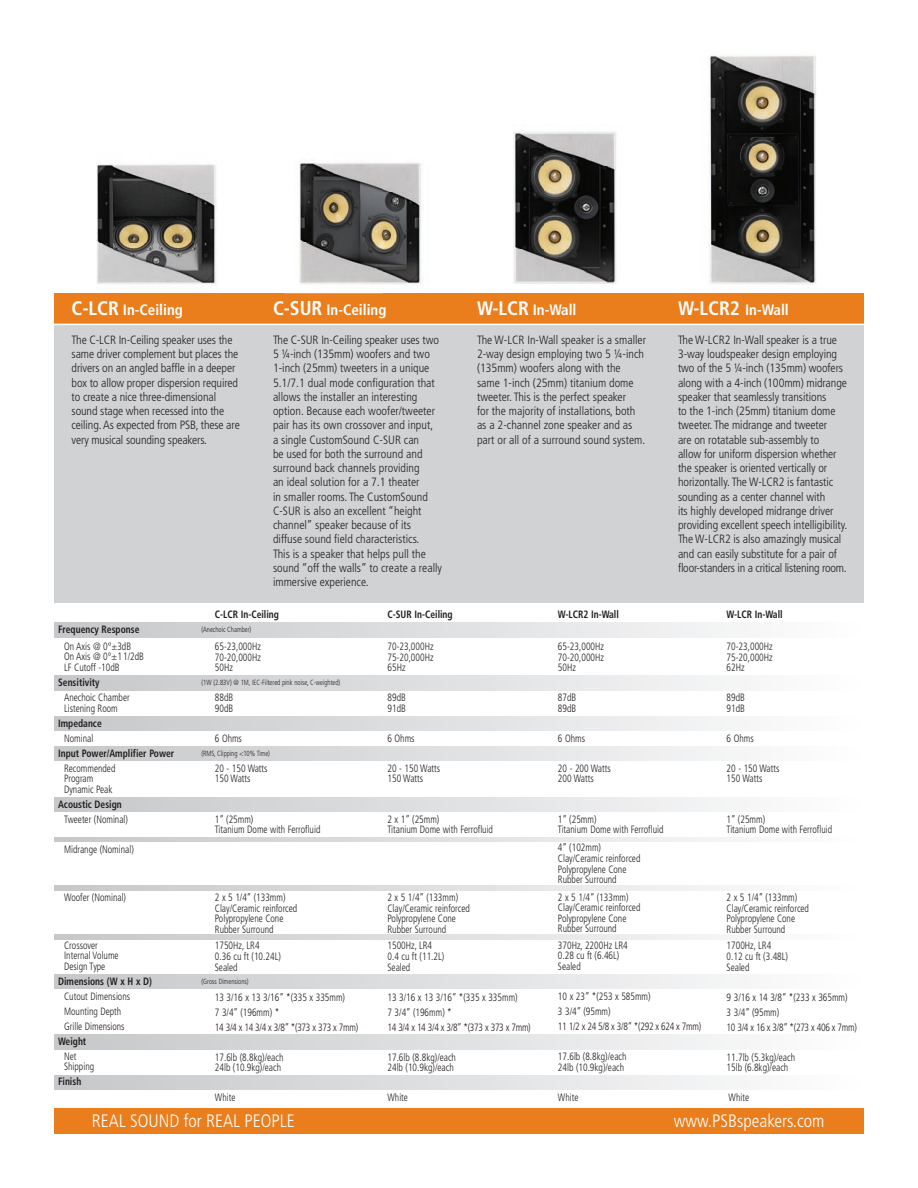
<style>
.page{position:relative;width:918px;height:1188px;background:#fff}
.page>*{position:absolute;margin:0;border:0;box-sizing:border-box;transform-origin:0 0}
.t1{font:300 condensed 18px "Frutiger";color:#fff}
.t2{font:700 condensed 15px "Frutiger";color:#fff}
.t3{font:300 condensed 12px/14.2px "Frutiger";letter-spacing:-.005em;color:#231f20}
.t4{font:300 condensed 10.65px/10.6px "Frutiger";color:#231f20;scale:.9 1}
.t5{font:700 condensed 10.65px "Frutiger";color:#231f20;scale:.9 1}
.t6{font:300 condensed 7.5px "Frutiger";color:#231f20;scale:.9 1}
.s1{font-size:19.5px}
</style>
<div class="page">
<div style="left:54px;top:321px;width:810px;height:281px;background:#d1d2d4"></div>
<div style="left:54px;top:293px;width:810px;height:31px;background:#ea7e1d"></div>
<hr style="left:22px;top:324px;width:844px;height:1px;background:#fff">
<img style="left:707px;top:55px;width:109px;height:230px">
<img style="left:513px;top:131px;width:104px;height:153px">
<img style="left:284px;top:162px;width:139px;height:139px">
<img style="left:292px;top:301px;width:28px;height:1px">
<img style="left:96px;top:162px;width:121px;height:123px">
<svg style="left:54px;top:623px;width:680px;height:14px;background:#dcdddf"></svg>
<svg style="left:54px;top:676px;width:680px;height:14px;background:#dcdddf"></svg>
<svg style="left:54px;top:716px;width:680px;height:15px;background:#dcdddf"></svg>
<svg style="left:54px;top:746px;width:680px;height:15px;background:#dcdddf"></svg>
<svg style="left:54px;top:797px;width:680px;height:15px;background:#dcdddf"></svg>
<svg style="left:54px;top:837px;width:680px;height:5px;background:#dcdddf"></svg>
<svg style="left:54px;top:886px;width:680px;height:4px;background:#dcdddf"></svg>
<svg style="left:54px;top:935px;width:680px;height:4px;background:#dcdddf"></svg>
<svg style="left:54px;top:974px;width:680px;height:15px;background:#dcdddf"></svg>
<svg style="left:54px;top:1035px;width:680px;height:14px;background:#dcdddf"></svg>
<svg style="left:54px;top:1075px;width:680px;height:15px;background:#dcdddf"></svg>
<div style="left:54px;top:1108px;width:810px;height:26px;background:#ea7e1d"></div>
<p class="t2" style="left:72px;top:301px;width:113px"><span class="s1">C-LCR</span> In-Ceiling</p>
<p class="t3" style="left:72px;top:333px;width:170px">The C-LCR In-Ceiling speaker uses the same driver complement but places the drivers on an angled baffle in a deeper box to allow proper dispersion required to create a nice three-dimensional sound stage when recessed into the ceiling. As expected from PSB, these are very musical sounding speakers.</p>
<p class="t2" style="left:273px;top:301px;width:115px"><span class="s1">C-SUR</span> In-Ceiling</p>
<p class="t3" style="left:273px;top:333px;width:171px">The C-SUR In-Ceiling speaker uses two 5 ¼-inch (135mm) woofers and two 1-inch (25mm) tweeters in a unique 5.1/7.1 dual mode configuration that allows the installer an interesting option. Because each woofer/tweeter pair has its own crossover and input,<br>a single CustomSound C-SUR can<br>be used for both the surround and surround back channels providing<br>an ideal solution for a 7.1 theater<br>in smaller rooms. The CustomSound C-SUR is also an excellent “height channel” speaker because of its diffuse sound field characteristics.<br>This is a speaker that helps pull the sound “off the walls” to create a really immersive experience.</p>
<p class="t2" style="left:477px;top:301px;width:101px"><span class="s1">W-LCR</span> In-Wall</p>
<p class="t3" style="left:477px;top:333px;width:171px">The W-LCR In-Wall speaker is a smaller 2-way design employing two 5 ¼-inch (135mm) woofers along with the same 1-inch (25mm) titanium dome tweeter. This is the perfect speaker<br>for the majority of installations, both as a 2-channel zone speaker and as part or all of a surround sound system.</p>
<p class="t2" style="left:678px;top:301px;width:112px"><span class="s1">W-LCR2</span> In-Wall</p>
<p class="t3" style="left:678px;top:333px;width:171px">The W-LCR2 In-Wall speaker is a true 3-way loudspeaker design employing two of the 5 ¼-inch (135mm) woofers along with a 4-inch (100mm) midrange speaker that seamlessly transitions<br>to the 1-inch (25mm) titanium dome tweeter. The midrange and tweeter<br>are on rotatable sub-assembly to<br>allow for uniform dispersion whether the speaker is oriented vertically or horizontally. The W-LCR2 is fantastic sounding as a center channel with<br>its highly developed midrange driver providing excellent speech intelligibility.<br>The W-LCR2 is also amazingly musical and can easily substitute for a pair of floor-standers in a critical listening room.</p>
<p class="t5" style="left:58px;top:623px;width:92px">Frequency Response</p>
<p class="t4" style="left:64px;top:641px;width:90px">On Axis @ 0°±3dB<br>On Axis @ 0°±1 1/2dB<br>LF Cutoff -10dB</p>
<p class="t5" style="left:58px;top:676px;width:48px">Sensitivity</p>
<p class="t4" style="left:64px;top:692px;width:74px">Anechoic Chamber<br>Listening Room</p>
<p class="t5" style="left:58px;top:717px;width:50px">Impedance</p>
<p class="t4" style="left:64px;top:733px;width:34px">Nominal</p>
<p class="t5" style="left:58px;top:746px;width:131px">Input Power/Amplifier Power</p>
<p class="t4" style="left:64px;top:763px;width:58px">Recommended<br>Program<br>Dynamic Peak</p>
<p class="t5" style="left:58px;top:798px;width:72px">Acoustic Design</p>
<p class="t4" style="left:64px;top:814px;width:72px">Tweeter (Nominal)</p>
<p class="t4" style="left:64px;top:844px;width:79px">Midrange (Nominal)</p>
<p class="t4" style="left:64px;top:892px;width:70px">Woofer (Nominal)</p>
<p class="t4" style="left:64px;top:940px;width:62px">Crossover<br>Internal Volume<br>Design Type</p>
<p class="t5" style="left:58px;top:975px;width:106px">Dimensions (W x H x D)</p>
<p class="t4" style="left:64px;top:989px;width:75px;line-height:15px">Cutout Dimensions<br>Mounting Depth<br>Grille Dimensions</p>
<p class="t5" style="left:58px;top:1035px;width:33px">Weight</p>
<p class="t4" style="left:64px;top:1051px;width:35px">Net<br>Shipping</p>
<p class="t5" style="left:58px;top:1075px;width:27px">Finish</p>
<p class="t5" style="left:215px;top:608px;width:73px">C-LCR In-Ceiling</p>
<p class="t4" style="left:215px;top:641px;width:53px;text-align:justify">65-23,000Hz 70-20,000Hz 50Hz</p>
<p class="t4" style="left:215px;top:692px;width:22px">88dB<br>90dB</p>
<p class="t4" style="left:215px;top:733px;width:32px">6 Ohms</p>
<p class="t4" style="left:215px;top:763px;width:60px">20 - 150 Watts<br>150 Watts</p>
<p class="t4" style="left:215px;top:814px;width:119px">1” (25mm)<br>Titanium Dome with Ferrofluid</p>
<p class="t6" style="left:201px;top:625px;width:57px">(Anechoic Chamber)</p>
<p class="t6" style="left:201px;top:678px;width:156px">(1W (2.83V) @ 1M, IEC-Filtered pink noise, C-weighted)</p>
<p class="t6" style="left:201px;top:749px;width:78px">(RMS, Clipping &lt;10% Time)</p>
<p class="t4" style="left:215px;top:892px;width:93px">2 x 5 1/4” (133mm)<br>Clay/Ceramic reinforced<br>Polypropylene Cone<br>Rubber Surround</p>
<p class="t4" style="left:215px;top:940px;width:75px">1750Hz, LR4<br>0.36 cu ft (10.24L)<br>Sealed</p>
<p class="t4" style="left:215px;top:989px;width:161px;line-height:15px">13 3/16 x 13 3/16” *(335 x 335mm)<br>7 3/4” (196mm) *<br>14 3/4 x 14 3/4 x 3/8” *(373 x 373 x 7mm)</p>
<p class="t4" style="left:215px;top:1052px;width:78px">17.6lb (8.8kg)/each<br>24lb (10.9kg)/each</p>
<p class="t4" style="left:215px;top:1092px;width:24px">White</p>
<p class="t6" style="left:201px;top:977px;width:54px">(Gross Dimensions)</p>
<p class="t5" style="left:388px;top:608px;width:74px">C-SUR In-Ceiling</p>
<p class="t4" style="left:388px;top:641px;width:53px;text-align:justify">70-23,000Hz 75-20,000Hz 65Hz</p>
<p class="t4" style="left:388px;top:692px;width:22px">89dB<br>91dB</p>
<p class="t4" style="left:388px;top:733px;width:32px">6 Ohms</p>
<p class="t4" style="left:388px;top:763px;width:60px">20 - 150 Watts<br>150 Watts</p>
<p class="t4" style="left:388px;top:814px;width:119px">2 x 1” (25mm)<br>Titanium Dome with Ferrofluid</p>
<p class="t4" style="left:388px;top:892px;width:93px">2 x 5 1/4” (133mm)<br>Clay/Ceramic reinforced<br>Polypropylene Cone<br>Rubber Surround</p>
<p class="t4" style="left:388px;top:940px;width:65px">1500Hz, LR4<br>0.4 cu ft (11.2L)<br>Sealed</p>
<p class="t4" style="left:388px;top:989px;width:161px;line-height:15px">13 3/16 x 13 3/16” *(335 x 335mm)<br>7 3/4” (196mm) *<br>14 3/4 x 14 3/4 x 3/8” *(373 x 373 x 7mm)</p>
<p class="t4" style="left:388px;top:1052px;width:78px">17.6lb (8.8kg)/each<br>24lb (10.9kg)/each</p>
<p class="t4" style="left:388px;top:1092px;width:24px">White</p>
<p class="t5" style="left:558px;top:608px;width:69px">W-LCR2 In-Wall</p>
<p class="t4" style="left:558px;top:641px;width:53px;text-align:justify">65-23,000Hz 70-20,000Hz 50Hz</p>
<p class="t4" style="left:558px;top:692px;width:22px">87dB<br>89dB</p>
<p class="t4" style="left:558px;top:733px;width:32px">6 Ohms</p>
<p class="t4" style="left:558px;top:763px;width:60px">20 - 200 Watts<br>200 Watts</p>
<p class="t4" style="left:558px;top:814px;width:119px">1” (25mm)<br>Titanium Dome with Ferrofluid</p>
<p class="t4" style="left:558px;top:843px;width:93px">4” (102mm)<br>Clay/Ceramic reinforced<br>Polypropylene Cone<br>Rubber Surround</p>
<p class="t4" style="left:558px;top:892px;width:93px">2 x 5 1/4” (133mm)<br>Clay/Ceramic reinforced<br>Polypropylene Cone<br>Rubber Surround</p>
<p class="t4" style="left:558px;top:940px;width:79px">370Hz, 2200Hz LR4<br>0.28 cu ft (6.46L)<br>Sealed</p>
<p class="t4" style="left:558px;top:989px;width:161px;line-height:15px">10 x 23” *(253 x 585mm)<br>3 3/4” (95mm)<br>11 1/2 x 24 5/8 x 3/8” *(292 x 624 x 7mm)</p>
<p class="t4" style="left:558px;top:1051px;width:78px">17.6lb (8.8kg)/each<br>24lb (10.9kg)/each</p>
<p class="t4" style="left:558px;top:1092px;width:24px">White</p>
<p class="t5" style="left:727px;top:608px;width:64px">W-LCR In-Wall</p>
<p class="t4" style="left:727px;top:641px;width:53px;text-align:justify">70-23,000Hz 75-20,000Hz 62Hz</p>
<p class="t4" style="left:727px;top:692px;width:22px">89dB<br>91dB</p>
<p class="t4" style="left:727px;top:733px;width:32px">6 Ohms</p>
<p class="t4" style="left:727px;top:763px;width:60px">20 - 150 Watts<br>150 Watts</p>
<p class="t4" style="left:727px;top:814px;width:119px">1” (25mm)<br>Titanium Dome with Ferrofluid</p>
<p class="t4" style="left:727px;top:892px;width:93px">2 x 5 1/4” (133mm)<br>Clay/Ceramic reinforced<br>Polypropylene Cone<br>Rubber Surround</p>
<p class="t4" style="left:727px;top:940px;width:70px">1700Hz, LR4<br>0.12 cu ft (3.48L)<br>Sealed</p>
<p class="t4" style="left:727px;top:989px;width:146px;line-height:15px">9 3/16 x 14 3/8” *(233 x 365mm)<br>3 3/4” (95mm)<br>10 3/4 x 16 x 3/8” *(273 x 406 x 7mm)</p>
<p class="t4" style="left:727px;top:1052px;width:78px">11.7lb (5.3kg)/each<br>15lb (6.8kg)/each</p>
<p class="t4" style="left:729px;top:1092px;width:24px">White</p>
<h1 class="t1" style="left:92px;top:1111px;width:205px">REAL SOUND for REAL PEOPLE</h1>
<h1 class="t1" style="left:674px;top:1111px;width:152px">www.PSBspeakers.com</h1>
</div>
